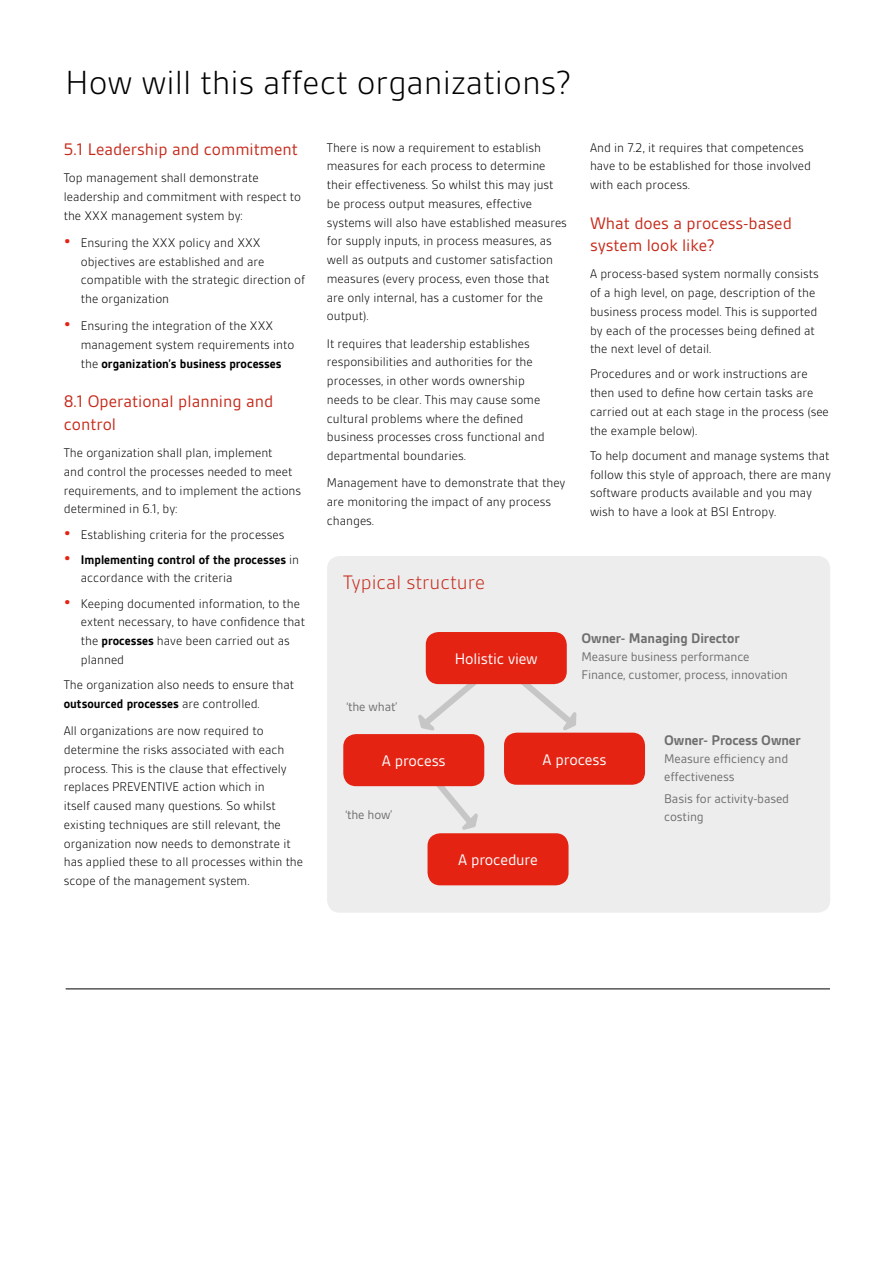
<style>
.page{position:relative;width:893px;height:1263px;background:#fff}
.page>*{position:absolute;margin:0;border:0;box-sizing:border-box;transform-origin:0 0}
.t1{font:300 36px "BSI Gesta";color:#000}
.t2{font:300 21px "BSI Gesta";color:#c62a1b}
.t3{font:18px/22.5px "BSI Gesta";color:#c62a1b}
.t4{font:16.5px "BSI Gesta";letter-spacing:-.01em;color:#fff}
.t5{font:700 15px "BSI Gesta";letter-spacing:-.01em;color:#706f6f}
.t6{font:300 13.5px/18.8px "BSI Gesta";color:#000}
.t7{font:13.5px/18px "BSI Gesta";letter-spacing:-.01em;color:#706f6f}
.t8{font:700 13.5px/18.8px "BSI Gesta";color:#000}
.s1{font-weight:700;font-size:18px;color:#e42313}
.s2{font-weight:700}
.s3{font-size:18px;color:#e42313}
.s4{font-weight:300}
</style>
<div class="page">
<div style="left:327px;top:556px;width:503px;height:357px;background:#ededed;border-radius:13px"></div>
<div style="left:428px;top:833px;width:140px;height:52px;background:#e42313;border-radius:13px"></div>
<div style="left:504px;top:733px;width:141px;height:52px;background:#e42313;border-radius:13px"></div>
<svg style="left:418px;top:666px;width:74px;height:65px"></svg>
<svg style="left:414px;top:782px;width:67px;height:53px"></svg>
<svg style="left:504px;top:675px;width:76px;height:62px"></svg>
<div style="left:426px;top:632px;width:141px;height:52px;background:#e42313;border-radius:13px"></div>
<div style="left:343px;top:734px;width:141px;height:52px;background:#e42313;border-radius:13px"></div>
<hr style="left:66px;top:989px;width:764px;height:1px;background:#000">
<h1 class="t1" style="left:66px;top:64px;width:507px">How will this affect organizations?</h1>
<h3 class="t3" style="left:64px;top:138px;width:236px">5.1 Leadership and commitment</h3>
<p class="t6" style="left:64px;top:168px;width:239px">Top management shall demonstrate leadership and commitment with respect to the XXX management system by:</p>
<p class="t6" style="left:81px;top:233px;width:226px;text-indent:-17px"><span class="s1">•</span> Ensuring the XXX policy and XXX objectives are established and are compatible with the strategic direction of the organization</p>
<p class="t6" style="left:81px;top:317px;width:215px;text-indent:-17px"><span class="s1">•</span> Ensuring the integration of the XXX management system requirements into the <span class="s2">organization’s business processes</span></p>
<h3 class="t3" style="left:64px;top:390px;width:211px">8.1 Operational planning and control</h3>
<p class="t6" style="left:64px;top:444px;width:239px">The organization shall plan, implement<br>and control the processes needed to meet requirements, and to implement the actions determined in 6.1, by:</p>
<p class="t6" style="left:64px;top:525px;width:222px"><span class="s1">•</span> Establishing criteria for the processes</p>
<p class="t8" style="left:81px;top:550px;width:220px;text-indent:-17px"><span class="s3">•</span> Implementing control of the processes <span class="s4">in accordance with the criteria</span></p>
<p class="t6" style="left:81px;top:594px;width:226px;text-indent:-17px"><span class="s1">•</span> Keeping documented information, to the extent necessary, to have confidence that the <span class="s2">processes</span> have been carried out as planned</p>
<p class="t6" style="left:64px;top:675px;width:232px">The organization also needs to ensure that <span class="s2">outsourced processes</span> are controlled.</p>
<p class="t6" style="left:64px;top:721px;width:241px">All organizations are now required to determine the risks associated with each process. This is the clause that effectively replaces PREVENTIVE action which in<br>itself caused many questions. So whilst existing techniques are still relevant, the organization now needs to demonstrate it has applied these to all processes within the scope of the management system.</p>
<p class="t6" style="left:327px;top:138px;width:242px">There is now a requirement to establish measures for each process to determine their effectiveness. So whilst this may just be process output measures, effective systems will also have established measures for supply inputs, in process measures, as well as outputs and customer satisfaction measures (every process, even those that are only internal, has a customer for the output).</p>
<p class="t6" style="left:327px;top:334px;width:219px">It requires that leadership establishes responsibilities and authorities for the processes, in other words ownership needs to be clear. This may cause some cultural problems where the defined business processes cross functional and departmental boundaries.</p>
<p class="t6" style="left:327px;top:474px;width:240px">Management have to demonstrate that they are monitoring the impact of any process changes.</p>
<p class="t6" style="left:590px;top:138px;width:223px">And in 7.2, it requires that competences have to be established for those involved with each process.</p>
<h3 class="t3" style="left:590px;top:212px;width:203px">What does a process-based system look like?</h3>
<p class="t6" style="left:590px;top:265px;width:230px">A process-based system normally consists of a high level, on page, description of the business process model. This is supported by each of the processes being defined at the next level of detail.</p>
<p class="t6" style="left:590px;top:365px;width:240px">Procedures and or work instructions are then used to define how certain tasks are carried out at each stage in the process (see the example below).</p>
<p class="t6" style="left:590px;top:446px;width:242px">To help document and manage systems that follow this style of approach, there are many software products available and you may wish to have a look at BSI Entropy.</p>
<h2 class="t2" style="left:343px;top:571px;width:143px">Typical structure</h2>
<p class="t7" style="left:346px;top:698px;width:52px">‘the what’</p>
<p class="t4" style="left:455px;top:650px;width:84px">Holistic view</p>
<p class="t5" style="left:582px;top:631px;width:160px">Owner- Managing Director</p>
<p class="t7" style="left:582px;top:648px;width:208px">Measure business performance<br>Finance, customer, process, innovation</p>
<p class="t4" style="left:382px;top:752px;width:65px">A process</p>
<p class="t4" style="left:543px;top:751px;width:65px">A process</p>
<p class="t7" style="left:345px;top:805px;width:48px">‘the how’</p>
<p class="t4" style="left:458px;top:852px;width:81px">A procedure</p>
<p class="t5" style="left:664px;top:732px;width:138px">Owner- Process Owner</p>
<p class="t7" style="left:664px;top:750px;width:126px">Measure efficiency and effectiveness</p>
<p class="t7" style="left:664px;top:790px;width:126px">Basis for activity-based costing</p>
</div>
